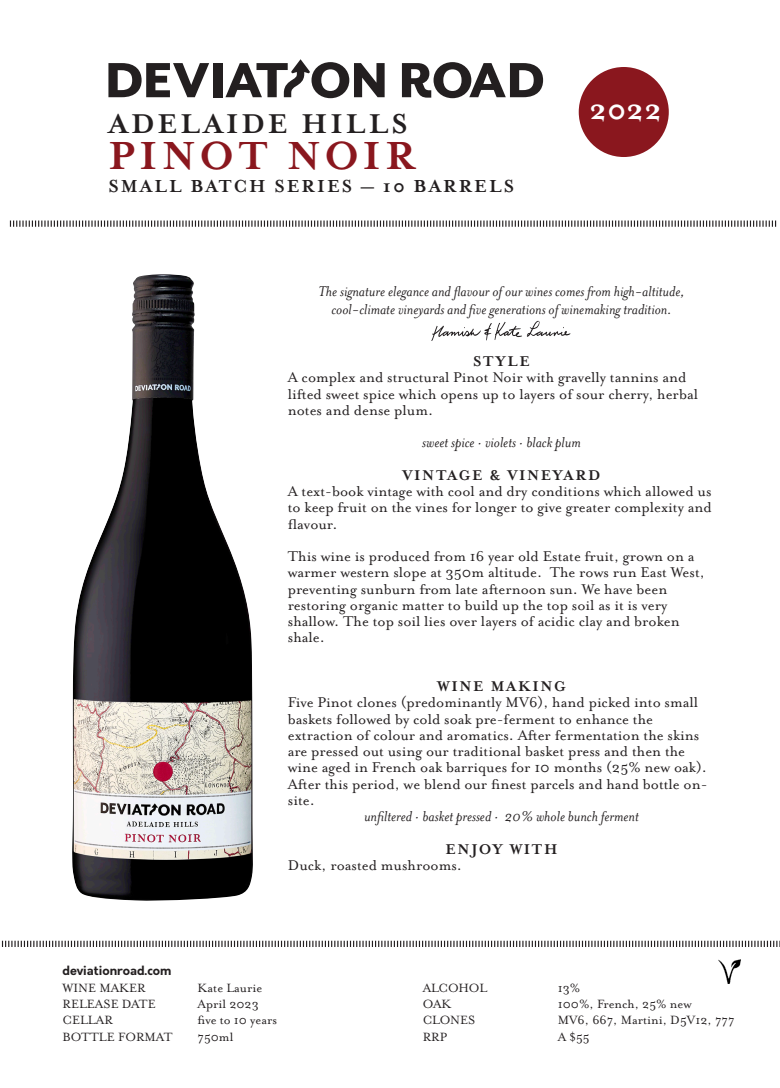
<style>
.page{position:relative;width:780px;height:1088px;background:#fff}
.page>*{position:absolute;margin:0;border:0;box-sizing:border-box;transform-origin:0 0}
.t1{font:700 45px "Mrs Eaves OT";letter-spacing:.09em;color:#8a171e}
.t2{font:700 32.5px "Mrs Eaves OT";color:#fff}
.t3{font:700 31.25px "Mrs Eaves OT";letter-spacing:.1em;color:#231f20}
.t4{font:700 20px "Mrs Eaves OT";letter-spacing:.1em;color:#231f20}
.t5{font:16.25px/16.2px "Mrs Eaves OT";color:#231f20}
.t6{font:italic 16.25px/18px "Mrs Eaves OT";color:#231f20;text-align:center}
.t7{font:700 16.25px "Mrs Eaves OT";letter-spacing:.1em;color:#231f20}
.t8{font:13.75px "Mrs Eaves OT";color:#231f20}
.t9{font:700 12.5px "Orkney";color:#231f20}
</style>
<div class="page">
<img style="left:72px;top:274px;width:181px;height:627px">
<svg style="left:1px;top:940px;width:779px;height:7px"></svg>
<svg style="left:108px;top:63px;width:101px;height:34px"></svg>
<div style="left:213px;top:63px;width:9px;height:34px;background:#231f20"></div>
<svg style="left:402px;top:62px;width:141px;height:36px"></svg>
<svg style="left:225px;top:59px;width:159px;height:39px"></svg>
<div style="left:578px;top:67px;width:90px;height:90px;background:#8a171e;border-radius:50%"></div>
<svg style="left:9px;top:220px;width:767px;height:7px"></svg>
<svg style="left:431px;top:321px;width:139px;height:20px"></svg>
<img style="left:718px;top:959px;width:23px;height:24px">
<p class="t3" style="left:108px;top:107px;width:301px">ADELAIDE HILLS</p>
<p class="t1" style="left:108px;top:131px;width:309px">PINOT NOIR</p>
<p class="t4" style="left:108px;top:175px;width:407px">SMALL BATCH SERIES — 10 BARRELS</p>
<p class="t2" style="left:589px;top:91px;width:75px">2022</p>
<p class="t6" style="left:318px;top:282px;width:367px">The signature elegance and flavour of our wines comes from high-altitude, cool-climate vineyards and five generations of winemaking tradition.</p>
<p class="t7" style="left:473px;top:352px;width:58px">STYLE</p>
<p class="t5" style="left:288px;top:369px;width:412px">A complex and structural Pinot Noir with gravelly tannins and lifted sweet spice which opens up to layers of sour cherry, herbal notes and dense plum.</p>
<p class="t6" style="left:422px;top:434px;width:160px">sweet spice · violets · black plum</p>
<p class="t7" style="left:402px;top:466px;width:200px">VINTAGE &amp; VINEYARD</p>
<p class="t5" style="left:288px;top:483px;width:425px;text-align:justify">A text-book vintage with cool and dry conditions which allowed us to keep fruit on the vines for longer to give greater complexity and flavour.</p>
<p class="t5" style="left:288px;top:548px;width:418px">This wine is produced from 16 year old Estate fruit, grown on a warmer western slope at 350m altitude. The rows run East West, preventing sunburn from late afternoon sun. We have been restoring organic matter to build up the top soil as it is very shallow. The top soil lies over layers of acidic clay and broken shale.</p>
<p class="t7" style="left:437px;top:677px;width:130px">WINE MAKING</p>
<p class="t5" style="left:288px;top:694px;width:421px">Five Pinot clones (predominantly MV6), hand picked into small baskets followed by cold soak pre-ferment to enhance the extraction of colour and aromatics. After fermentation the skins are pressed out using our traditional basket press and then the wine aged in French oak barriques for 10 months (25% new oak).<br>After this period, we blend our finest parcels and hand bottle on&shy;site.</p>
<p class="t6" style="left:364px;top:807px;width:276px">unfiltered · basket pressed · 20% whole bunch ferment</p>
<p class="t7" style="left:445px;top:840px;width:113px">ENJOY WITH</p>
<p class="t5" style="left:288px;top:857px;width:176px">Duck, roasted mushrooms.</p>
<p class="t9" style="left:62px;top:962px;width:110px">deviationroad.com</p>
<p class="t8" style="left:62px;top:980px;width:85px">WINE MAKER</p>
<p class="t8" style="left:197px;top:980px;width:66px">Kate Laurie</p>
<p class="t8" style="left:422px;top:980px;width:66px">ALCOHOL</p>
<p class="t8" style="left:557px;top:980px;width:24px">13%</p>
<p class="t8" style="left:62px;top:996px;width:95px">RELEASE DATE</p>
<p class="t8" style="left:197px;top:996px;width:63px">April 2023</p>
<p class="t8" style="left:422px;top:996px;width:30px">OAK</p>
<p class="t8" style="left:557px;top:996px;width:135px">100%, French, 25% new</p>
<p class="t8" style="left:62px;top:1013px;width:52px">CELLAR</p>
<p class="t8" style="left:197px;top:1013px;width:81px">five to 10 years</p>
<p class="t8" style="left:422px;top:1013px;width:54px">CLONES</p>
<p class="t8" style="left:557px;top:1013px;width:178px">MV6, 667, Martini, D5V12, 777</p>
<p class="t8" style="left:62px;top:1029px;width:111px">BOTTLE FORMAT</p>
<p class="t8" style="left:197px;top:1029px;width:37px">750ml</p>
<p class="t8" style="left:422px;top:1029px;width:26px">RRP</p>
<p class="t8" style="left:557px;top:1029px;width:33px">A $55</p>
</div>
